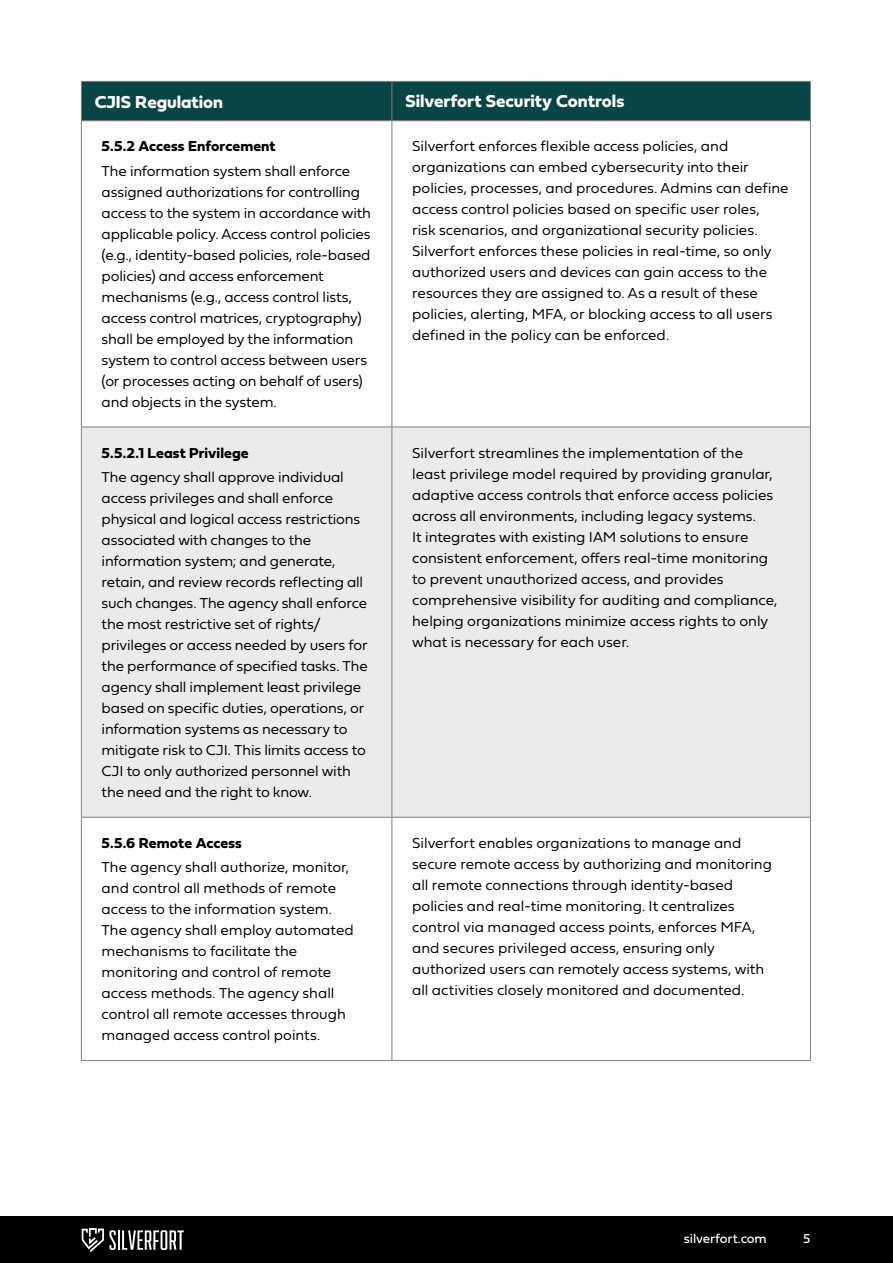
<style>
.page{position:relative;width:893px;height:1263px;background:#fff}
.page>*{position:absolute;margin:0;border:0;box-sizing:border-box;transform-origin:0 0}
.t1{font:18px "Fieldwork Geo Bold";letter-spacing:-.005em;color:#fff}
.t2{font:15px/21px "Fieldwork Geo Light";letter-spacing:-.005em;color:#000}
.Chart_header{font:15px "Fieldwork Geo Bold";letter-spacing:.005em;color:#000}
.t3{font:13.5px "Fieldwork Geo Regular";letter-spacing:-.01em;color:#fff}
</style>
<div class="page">
<div style="left:0;top:1217px;width:893px;height:46px;background:#000"></div>
<hr style="left:118px;top:1230px;width:2px;height:20px;background:#fff">
<svg style="left:122px;top:1230px;width:62px;height:20px"></svg>
<svg style="left:82px;top:1228px;width:34px;height:24px"></svg>
<div style="left:82px;top:82px;width:728px;height:38px;background:#0a4546"></div>
<div style="left:82px;top:428px;width:728px;height:389px;background:#ebebeb"></div>
<hr style="left:81px;top:81px;width:311px;height:1px;background:#808080">
<hr style="left:81px;top:82px;width:1px;height:38px;background:#808080">
<hr style="left:392px;top:81px;width:419px;height:1px;background:#808080">
<hr style="left:392px;top:82px;width:1px;height:38px;background:#808080">
<hr style="left:810px;top:82px;width:1px;height:38px;background:#808080">
<hr style="left:81px;top:120px;width:311px;height:1px;background:#808080">
<hr style="left:81px;top:121px;width:1px;height:306px;background:#808080">
<hr style="left:392px;top:120px;width:419px;height:1px;background:#808080">
<hr style="left:392px;top:121px;width:1px;height:306px;background:#808080">
<hr style="left:810px;top:121px;width:1px;height:306px;background:#808080">
<hr style="left:81px;top:427px;width:311px;height:1px;background:#808080">
<hr style="left:81px;top:427px;width:1px;height:390px;background:#808080">
<hr style="left:392px;top:427px;width:419px;height:1px;background:#808080">
<hr style="left:392px;top:427px;width:1px;height:390px;background:#808080">
<hr style="left:810px;top:427px;width:1px;height:390px;background:#808080">
<hr style="left:81px;top:817px;width:311px;height:1px;background:#808080">
<hr style="left:81px;top:818px;width:1px;height:242px;background:#808080">
<hr style="left:392px;top:817px;width:419px;height:1px;background:#808080">
<hr style="left:392px;top:818px;width:1px;height:242px;background:#808080">
<hr style="left:810px;top:818px;width:1px;height:242px;background:#808080">
<hr style="left:81px;top:1060px;width:311px;height:1px;background:#808080">
<hr style="left:392px;top:1060px;width:419px;height:1px;background:#808080">
<p class="t1" style="left:95px;top:88px;width:130px">CJIS Regulation</p>
<p class="t1" style="left:405px;top:87px;width:220px">Silverfort Security Controls</p>
<p class="Chart_header" style="left:102px;top:135px;width:176px">5.5.2 Access Enforcement</p>
<p class="t2" style="left:102px;top:159px;width:271px">The information system shall enforce assigned authorizations for controlling access to the system in accordance with applicable policy. Access control policies (e.g., identity-based policies, role-based policies) and access enforcement mechanisms (e.g., access control lists, access control matrices, cryptography) shall be employed by the information system to control access between users (or processes acting on behalf of users) and objects in the system.</p>
<p class="t2" style="left:412px;top:135px;width:378px">Silverfort enforces flexible access policies, and organizations can embed cybersecurity into their policies, processes, and procedures. Admins can define access control policies based on specific user roles,<br>risk scenarios, and organizational security policies.<br>Silverfort enforces these policies in real-time, so only authorized users and devices can gain access to the resources they are assigned to. As a result of these policies, alerting, MFA, or blocking access to all users defined in the policy can be enforced.</p>
<p class="Chart_header" style="left:102px;top:441px;width:149px">5.5.2.1 Least Privilege</p>
<p class="t2" style="left:102px;top:466px;width:268px">The agency shall approve individual access privileges and shall enforce physical and logical access restrictions associated with changes to the information system; and generate, retain, and review records reflecting all such changes. The agency shall enforce the most restrictive set of rights/ privileges or access needed by users for the performance of specified tasks. The agency shall implement least privilege based on specific duties, operations, or information systems as necessary to mitigate risk to CJI. This limits access to CJI to only authorized personnel with the need and the right to know.</p>
<p class="Chart_header" style="left:102px;top:831px;width:142px">5.5.6 Remote Access</p>
<p class="t2" style="left:102px;top:856px;width:254px">The agency shall authorize, monitor, and control all methods of remote access to the information system.<br>The agency shall employ automated mechanisms to facilitate the monitoring and control of remote access methods. The agency shall control all remote accesses through managed access control points.</p>
<p class="t2" style="left:412px;top:441px;width:367px">Silverfort streamlines the implementation of the least privilege model required by providing granular, adaptive access controls that enforce access policies across all environments, including legacy systems.<br>It integrates with existing IAM solutions to ensure consistent enforcement, offers real-time monitoring to prevent unauthorized access, and provides comprehensive visibility for auditing and compliance, helping organizations minimize access rights to only what is necessary for each user.</p>
<p class="t2" style="left:412px;top:831px;width:361px">Silverfort enables organizations to manage and secure remote access by authorizing and monitoring all remote connections through identity-based policies and real-time monitoring. It centralizes control via managed access points, enforces MFA, and secures privileged access, ensuring only authorized users can remotely access systems, with all activities closely monitored and documented.</p>
<p class="t3" style="left:684px;top:1228px;width:84px">silverfort.com</p>
<p class="t3" style="left:803px;top:1228px;width:9px">5</p>
</div>
